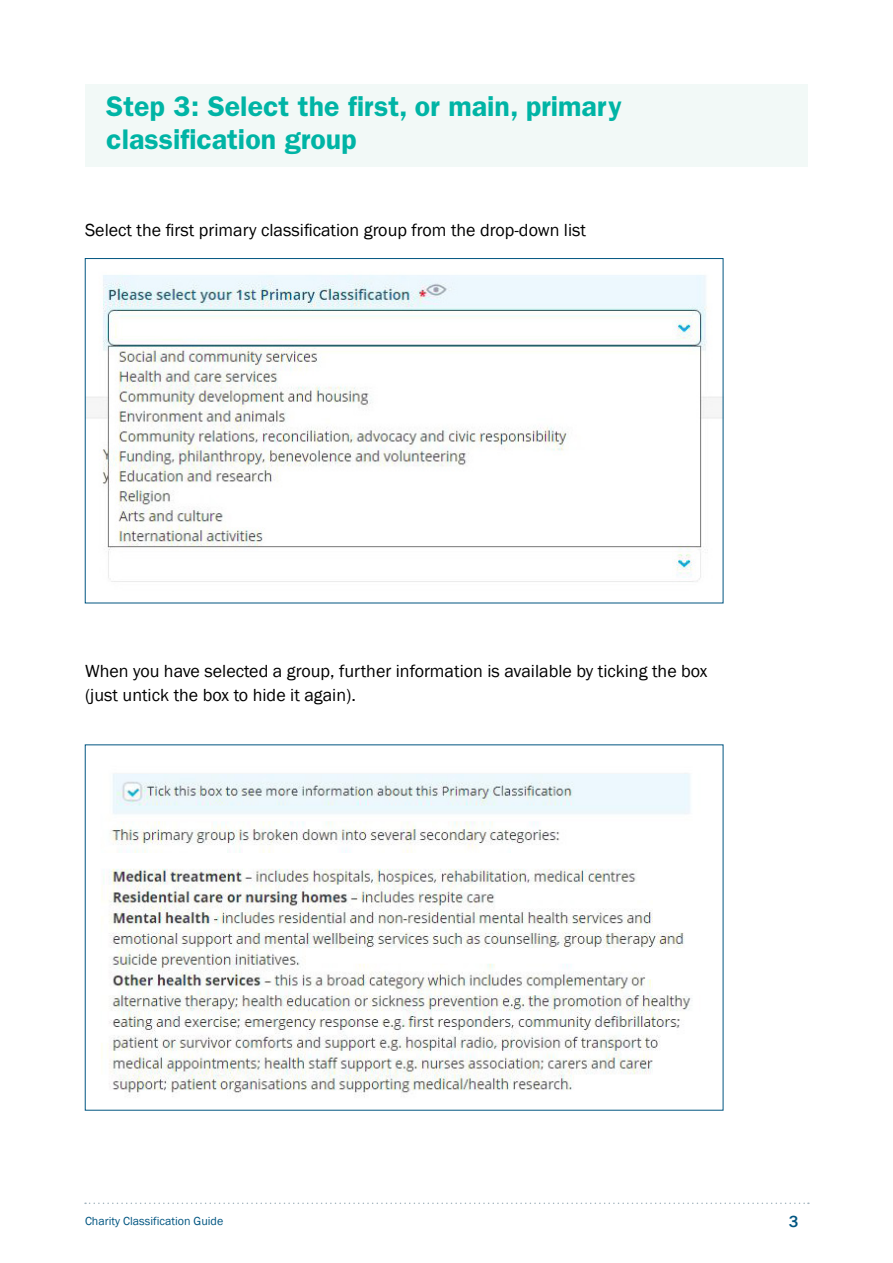
<style>
.page{position:relative;width:893px;height:1263px;background:#fff}
.page>*{position:absolute;margin:0;border:0;box-sizing:border-box;transform-origin:0 0}
.t1{font:600 28.5px/33px "ITC Franklin Gothic Std";color:#00b4a5}
.t2{font:18px/24px "Franklin Gothic";color:#000}
.t3{font:500 16.5px "Franklin Gothic";color:#005581}
.t4{font:12px "Franklin Gothic";color:#005581}
</style>
<div class="page">
<svg style="left:85px;top:1202px;width:724px;height:2px"></svg>
<div style="left:85px;top:84px;width:723px;height:83px;background:#f2f9f7"></div>
<img style="left:87px;top:275px;width:634px;height:307px">
<img style="left:101px;top:773px;width:590px;height:324px">
<h2 class="t1" style="left:106px;top:90px;width:517px">Step 3: Select the first, or main, primary classification group</h2>
<p class="t2" style="left:85px;top:218px;width:503px">Select the first primary classification group from the drop-down list</p>
<p class="t2" style="left:85px;top:659px;width:624px">When you have selected a group, further information is available by ticking the box (just untick the box to hide it again).</p>
<p class="t4" style="left:85px;top:1214px;width:140px">Charity Classification Guide</p>
<p class="t3" style="left:789px;top:1211px;width:11px">3</p>
</div>
